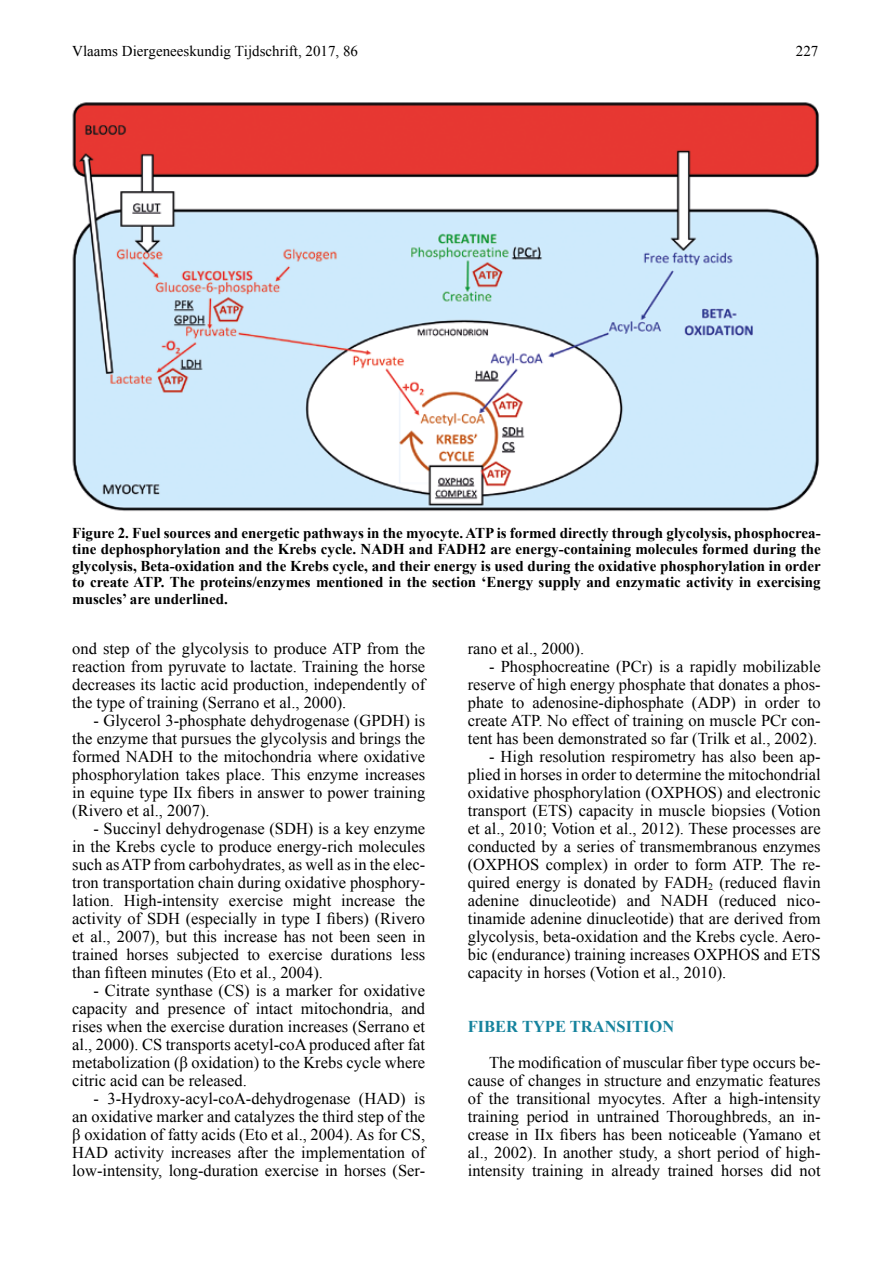
<style>
.page{position:relative;width:893px;height:1263px;background:#fff}
.page>*{position:absolute;margin:0;border:0;box-sizing:border-box;transform-origin:0 0}
.t1{font:16.5px/18px "Times New Roman";color:#000;text-align:justify}
.t2{font:700 16.5px "Times New Roman";color:#16839d}
.t3{font:700 15px/16.5px "Times New Roman";color:#000;text-align:justify}
.t4{font:15px "Times New Roman";color:#000}
</style>
<div class="page">
<img style="left:72px;top:102px;width:747px;height:409px">
<p class="t4" style="left:72px;top:41px;width:287px">Vlaams Diergeneeskundig Tijdschrift, 2017, 86</p>
<p class="t4" style="left:796px;top:41px;width:24px">227</p>
<p class="t3" style="left:72px;top:524px;width:750px">Figure 2. Fuel sources and energetic pathways in the myocyte. ATP is formed directly through glycolysis, phosphocrea&shy;tine dephosphorylation and the Krebs cycle. NADH and FADH2 are energy-containing molecules formed during the glycolysis, Beta-oxidation and the Krebs cycle, and their energy is used during the oxidative phosphorylation in order to create ATP. The proteins/enzymes mentioned in the section ‘Energy supply and enzymatic activity in exercising muscles’ are underlined.</p>
<p class="t1" style="left:72px;top:639px;width:354px">ond step of the glycolysis to produce ATP from the reaction from pyruvate to lactate. Training the horse decreases its lactic acid production, independently of the type of training (Serrano et al., 2000).</p>
<p class="t1" style="left:72px;top:711px;width:354px;text-indent:21px">- Glycerol 3-phosphate dehydrogenase (GPDH) is the enzyme that pursues the glycolysis and brings the formed NADH to the mitochondria where oxidative phosphorylation takes place. This enzyme increases in equine type IIx fibers in answer to power training (Rivero et al., 2007).</p>
<p class="t1" style="left:72px;top:819px;width:354px;text-indent:21px">- Succinyl dehydrogenase (SDH) is a key enzyme in the Krebs cycle to produce energy-rich molecules such as ATP from carbohydrates, as well as in the elec&shy;tron transportation chain during oxidative phosphory&shy;lation. High-intensity exercise might increase the activity of SDH (especially in type I fibers) (Rivero et al., 2007), but this increase has not been seen in trained horses subjected to exercise durations less than fifteen minutes (Eto et al., 2004).</p>
<p class="t1" style="left:72px;top:981px;width:354px;text-indent:21px">- Citrate synthase (CS) is a marker for oxidative capacity and presence of intact mitochondria, and rises when the exercise duration increases (Serrano et al., 2000). CS transports acetyl-coA produced after fat metabolization (β oxidation) to the Krebs cycle where citric acid can be released.</p>
<p class="t1" style="left:72px;top:1089px;width:354px;text-indent:21px">- 3-Hydroxy-acyl-coA-dehydrogenase (HAD) is an oxidative marker and catalyzes the third step of the β oxidation of fatty acids (Eto et al., 2004). As for CS, HAD activity increases after the implementation of low-intensity, long-duration exercise in horses (Ser-</p>
<p class="t1" style="left:468px;top:639px;width:118px">rano et al., 2000).</p>
<p class="t1" style="left:468px;top:657px;width:354px;text-indent:21px">- Phosphocreatine (PCr) is a rapidly mobilizable reserve of high energy phosphate that donates a phos&shy;phate to adenosine-diphosphate (ADP) in order to create ATP. No effect of training on muscle PCr con&shy;tent has been demonstrated so far (Trilk et al., 2002).</p>
<p class="t1" style="left:468px;top:747px;width:354px;text-indent:21px">- High resolution respirometry has also been ap&shy;plied in horses in order to determine the mitochondrial oxidative phosphorylation (OXPHOS) and electronic transport (ETS) capacity in muscle biopsies (Votion et al., 2010; Votion et al., 2012). These processes are conducted by a series of transmembranous enzymes (OXPHOS complex) in order to form ATP. The re&shy;quired energy is donated by FADH<sub>2</sub> (reduced flavin adenine dinucleotide) and NADH (reduced nico&shy;tinamide adenine dinucleotide) that are derived from glycolysis, beta-oxidation and the Krebs cycle. Aero&shy;bic (endurance) training increases OXPHOS and ETS capacity in horses (Votion et al., 2010).</p>
<p class="t2" style="left:468px;top:1015px;width:208px">FIBER TYPE TRANSITION</p>
<p class="t1" style="left:468px;top:1053px;width:354px;text-indent:21px">The modification of muscular fiber type occurs be&shy;cause of changes in structure and enzymatic features of the transitional myocytes. After a high-intensity training period in untrained Thoroughbreds, an in&shy;crease in IIx fibers has been noticeable (Yamano et al., 2002). In another study, a short period of high&shy;intensity training in already trained horses did not</p>
</div>
